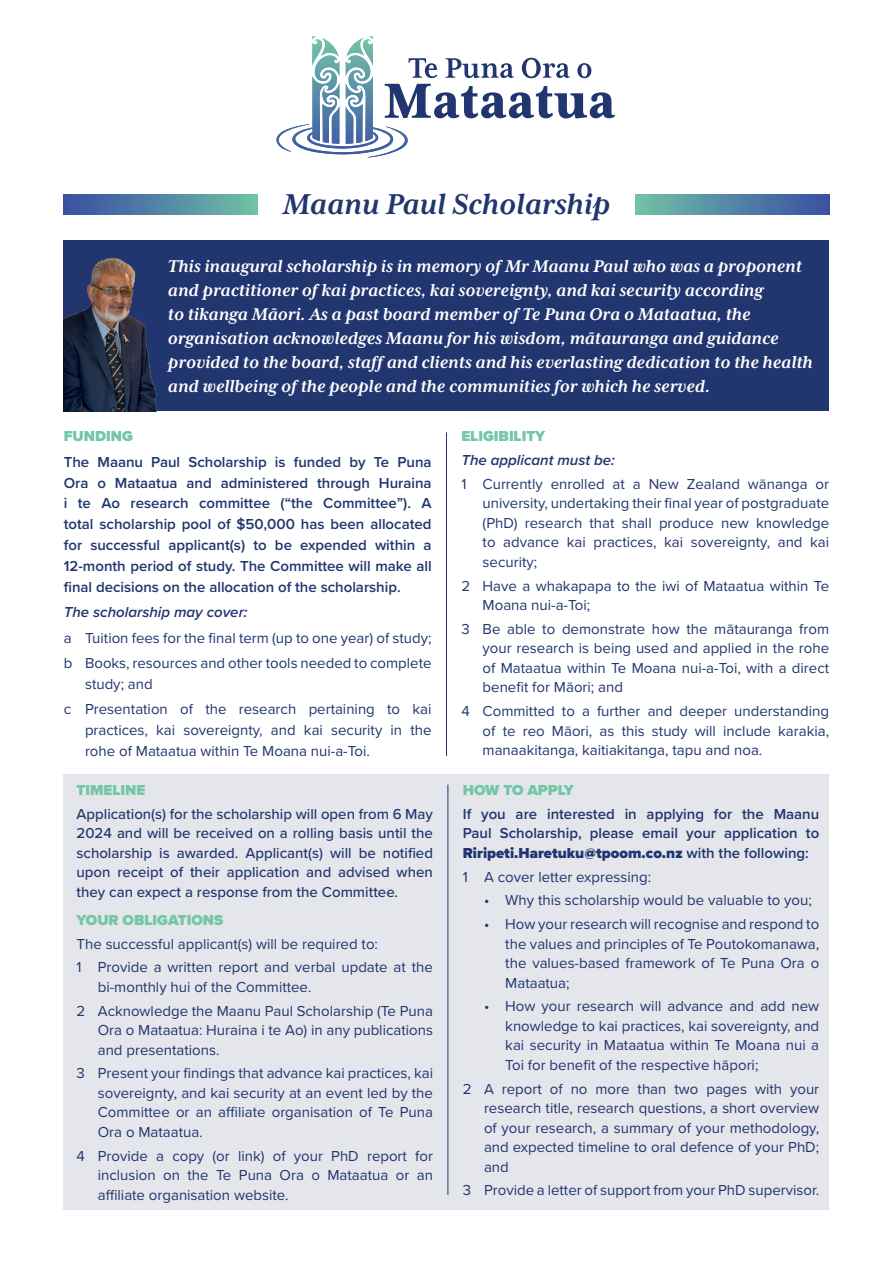
<style>
.page{position:relative;width:893px;height:1263px;background:#fff}
.page>*{position:absolute;margin:0;border:0;box-sizing:border-box;transform-origin:0 0}
.t1{font:italic 700 33px "Mrs Eaves XL Serif OT";color:#21366f}
.t2{font:italic 700 19.5px/24px "Mrs Eaves XL Serif OT";color:#fff}
.t3{font:15px/19.5px "Proxima Nova";color:#21366f;text-align:justify}
.t4{font:600 15px/21px "Proxima Nova";color:#21366f;text-align:justify}
.t5{font:500 15px/19.5px "Proxima Nova";color:#21366f;text-align:justify}
.t6{font:900 15px "Proxima Nova";color:#72c7a4}
.t7{font:italic 600 15px "Proxima Nova";color:#21366f}
.s1{font-weight:900}
</style>
<div class="page">
<svg style="left:276px;top:36px;width:339px;height:121px"></svg>
<div style="left:64px;top:194px;width:194px;height:20px;background:linear-gradient(to right,#384ea3,#70c0a7)"></div>
<div style="left:635px;top:194px;width:194px;height:20px;background:linear-gradient(to right,#71c1a7,#394fa3)"></div>
<div style="left:64px;top:240px;width:765px;height:171px;background:#21366f"></div>
<div style="left:64px;top:774px;width:765px;height:435px;background:#e5e5ec"></div>
<img style="left:64px;top:258px;width:93px;height:153px">
<hr style="left:446px;top:432px;width:1px;height:324px;background:#21366f">
<hr style="left:448px;top:784px;width:1px;height:411px;background:#21366f">
<h1 class="t1" style="left:283px;top:186px;width:329px">Maanu Paul Scholarship</h1>
<p class="t2" style="left:168px;top:254px;width:646px">This inaugural scholarship is in memory of Mr Maanu Paul who was a proponent and practitioner of kai practices, kai sovereignty, and kai security according<br>to tikanga Ma-ori. As a past board member of Te Puna Ora o Mataatua, the organisation acknowledges Maanu for his wisdom, ma-tauranga and guidance provided to the board, staff and clients and his everlasting dedication to the health and wellbeing of the people and the communities for which he served.</p>
<p class="t6" style="left:64px;top:425px;width:71px">FUNDING</p>
<p class="t4" style="left:64px;top:451px;width:369px">The Maanu Paul Scholarship is funded by Te Puna Ora o Mataatua and administered through Huraina i te Ao research committee (“the Committee”). A total scholarship pool of $50,000 has been allocated for successful applicant(s) to be expended within a 12-month period of study. The Committee will make all final decisions on the allocation of the scholarship.</p>
<p class="t7" style="left:64px;top:601px;width:185px">The scholarship may cover:</p>
<p class="t3" style="left:64px;top:624px;width:369px;line-height:25.2px">a Tuition fees for the final term (up to one year) of study; b Books, resources and other tools needed to complete</p>
<p class="t3" style="left:64px;top:670px;width:369px;line-height:25.2px;text-indent:21px">study; and<br>c Presentation of the research pertaining to kai</p>
<p class="t3" style="left:85px;top:719px;width:348px;line-height:21px">practices, kai sovereignty, and kai security in the rohe of Mataatua within Te Moana nui-a-Toi.</p>
<p class="t6" style="left:77px;top:779px;width:70px">TIMELINE</p>
<p class="t5" style="left:77px;top:803px;width:358px">Application(s) for the scholarship will open from 6 May 2024 and will be received on a rolling basis until the scholarship is awarded. Applicant(s) will be notified upon receipt of their application and advised when they can expect a response from the Committee.</p>
<p class="t6" style="left:77px;top:908px;width:148px">YOUR OBLIGATIONS</p>
<p class="t3" style="left:77px;top:931px;width:358px;line-height:23.7px">The successful applicant(s) will be required to:<br>1 Provide a written report and verbal update at the</p>
<p class="t3" style="left:77px;top:974px;width:358px;line-height:23.7px;text-indent:21px">bi-monthly hui of the Committee.<br>2 Acknowledge the Maanu Paul Scholarship (Te Puna</p>
<p class="t3" style="left:98px;top:1020px;width:337px">Ora o Mataatua: Huraina i te Ao) in any publications and presentations.</p>
<p class="t3" style="left:98px;top:1063px;width:337px;text-indent:-21px">3 Present your findings that advance kai practices, kai sovereignty, and kai security at an event led by the Committee or an affiliate organisation of Te Puna Ora o Mataatua.</p>
<p class="t3" style="left:98px;top:1145px;width:337px;text-indent:-21px">4 Provide a copy (or link) of your PhD report for inclusion on the Te Puna Ora o Mataatua or an affiliate organisation website.</p>
<p class="t6" style="left:461px;top:425px;width:85px">ELIGIBILITY</p>
<p class="t7" style="left:461px;top:449px;width:155px">The applicant must be:</p>
<p class="t3" style="left:483px;top:473px;width:348px;text-indent:-21px">1 Currently enrolled at a New Zealand wānanga or university, undertaking their final year of postgraduate (PhD) research that shall produce new knowledge to advance kai practices, kai sovereignty, and kai security;</p>
<p class="t3" style="left:483px;top:575px;width:348px;text-indent:-21px">2 Have a whakapapa to the iwi of Mataatua within Te<br>Moana nui-a-Toi;</p>
<p class="t3" style="left:483px;top:618px;width:348px;text-indent:-21px">3 Be able to demonstrate how the mātauranga from your research is being used and applied in the rohe of Mataatua within Te Moana nui-a-Toi, with a direct benefit for Māori; and</p>
<p class="t3" style="left:483px;top:701px;width:348px;text-indent:-21px">4 Committed to a further and deeper understanding of te reo Māori, as this study will include karakia, manaakitanga, kaitiakitanga, tapu and noa.</p>
<p class="t6" style="left:463px;top:779px;width:113px">HOW TO APPLY</p>
<p class="t4" style="left:463px;top:803px;width:358px;line-height:19.5px">If you are interested in applying for the Maanu Paul Scholarship, please email your application to <span class="s1">Riripeti.Haretuku@tpoom.co.nz</span> with the following:</p>
<p class="t3" style="left:463px;top:866px;width:190px">1 A cover letter expressing:</p>
<p class="t3" style="left:484px;top:890px;width:329px">• Why this scholarship would be valuable to you;</p>
<p class="t3" style="left:505px;top:913px;width:315px;text-indent:-21px">• How your research will recognise and respond to the values and principles of Te Poutokomanawa, the values-based framework of Te Puna Ora o Mataatua;</p>
<p class="t3" style="left:505px;top:996px;width:315px;text-indent:-21px">• How your research will advance and add new knowledge to kai practices, kai sovereignty, and kai security in Mataatua within Te Moana nui a Toi for benefit of the respective hāpori;</p>
<p class="t3" style="left:484px;top:1078px;width:337px;text-indent:-21px">2 A report of no more than two pages with your research title, research questions, a short overview of your research, a summary of your methodology, and expected timeline to oral defence of your PhD; and</p>
<p class="t3" style="left:463px;top:1180px;width:358px">3 Provide a letter of support from your PhD supervisor.</p>
</div>
